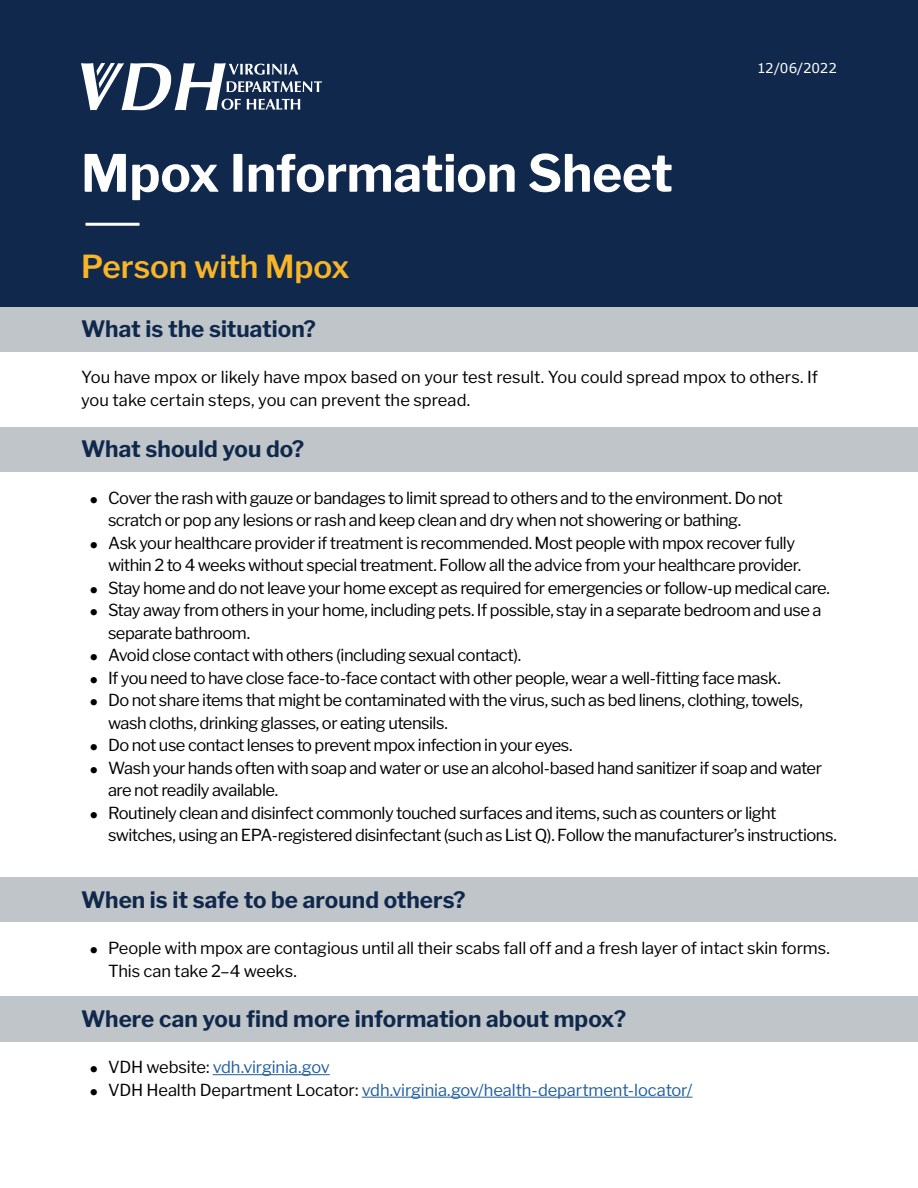
<style>
.page{position:relative;width:918px;height:1188px;background:#fff}
.page>*{position:absolute;margin:0;border:0;box-sizing:border-box;transform-origin:0 0}
.t1{font:700 51px "Libre Franklin";letter-spacing:-.005em;color:#fff}
.t2{font:600 31.5px "Libre Franklin";letter-spacing:-.005em;color:#f7b527}
.t3{font:700 22.5px "Libre Franklin";color:#10284c}
.t4{font:16.5px/22.5px "Libre Franklin";letter-spacing:-.03em;color:#000}
.t5{font:16.5px/22.5px "Libre Franklin";color:#000}
.t6{font:16.5px/22.5px "Libre Franklin";letter-spacing:-.01em;color:#000}
.t7{font:16.5px "Libre Franklin";letter-spacing:-.01em;color:#215e9e}
.t8{font:13.5px "Verdana";letter-spacing:-.015em;color:#fff}
.s1{font-family:"Freight Text Pro"}
.s2{font-family:"Freight Text Pro";color:#000}
.s3{color:#000}
</style>
<div class="page">
<div style="left:0;top:0;width:918px;height:322px;background:#10284c"></div>
<hr style="left:86px;top:223px;width:54px;height:3px;background:#fff">
<hr style="left:213px;top:1074px;width:117px;height:1px;background:#215e9e">
<hr style="left:362px;top:1097px;width:331px;height:1px;background:#215e9e">
<div style="left:0;top:307px;width:918px;height:45px;background:#bfc5c8"></div>
<div style="left:0;top:427px;width:918px;height:45px;background:#bfc5c8"></div>
<div style="left:0;top:878px;width:918px;height:44px;background:#bfc5c8"></div>
<div style="left:0;top:997px;width:918px;height:45px;background:#bfc5c8"></div>
<svg style="left:81px;top:63px;width:241px;height:47px"></svg>
<h1 class="t1" style="left:81px;top:133px;width:593px">Mpox Information Sheet</h1>
<p class="t8" style="left:757px;top:60px;width:82px">12/06/2022</p>
<h2 class="t2" style="left:81px;top:242px;width:270px">Person with Mpox</h2>
<h3 class="t3" style="left:81px;top:311px;width:237px">What is the situation?</h3>
<p class="t5" style="left:81px;top:365px;width:739px">You have mpox or likely have mpox based on your test result. You could spread mpox to others. If you take certain steps, you can prevent the spread.</p>
<h3 class="t3" style="left:81px;top:431px;width:225px">What should you do?</h3>
<p class="t4" style="left:108px;top:485px;width:676px;text-indent:-18px"><span class="s1">•</span> Cover the rash with gauze or bandages to limit spread to others and to the environment. Do not scratch or pop any lesions or rash and keep clean and dry when not showering or bathing.</p>
<p class="t4" style="left:108px;top:530px;width:695px;text-indent:-18px"><span class="s1">•</span> Ask your healthcare provider if treatment is recommended. Most people with mpox recover fully within 2 to 4 weeks without special treatment. Follow all the advice from your healthcare provider.</p>
<p class="t4" style="left:90px;top:575px;width:741px"><span class="s1">•</span> Stay home and do not leave your home except as required for emergencies or follow-up medical care.</p>
<p class="t4" style="left:108px;top:597px;width:715px;text-indent:-18px"><span class="s1">•</span> Stay away from others in your home, including pets. If possible, stay in a separate bedroom and use a separate bathroom.</p>
<p class="t4" style="left:90px;top:642px;width:432px"><span class="s1">•</span> Avoid close contact with others (including sexual contact).</p>
<p class="t4" style="left:90px;top:665px;width:692px"><span class="s1">•</span> If you need to have close face-to-face contact with other people, wear a well-fitting face mask.</p>
<p class="t4" style="left:108px;top:687px;width:696px;text-indent:-18px"><span class="s1">•</span> Do not share items that might be contaminated with the virus, such as bed linens, clothing, towels, wash cloths, drinking glasses, or eating utensils.</p>
<p class="t4" style="left:90px;top:732px;width:484px"><span class="s1">•</span> Do not use contact lenses to prevent mpox infection in your eyes.</p>
<p class="t4" style="left:108px;top:755px;width:716px;text-indent:-18px"><span class="s1">•</span> Wash your hands often with soap and water or use an alcohol-based hand sanitizer if soap and water are not readily available.</p>
<p class="t4" style="left:108px;top:800px;width:730px;text-indent:-18px"><span class="s1">•</span> Routinely clean and disinfect commonly touched surfaces and items, such as counters or light switches, using an EPA-registered disinfectant (such as List Q). Follow the manufacturer’s instructions.</p>
<h3 class="t3" style="left:81px;top:882px;width:386px">When is it safe to be around others?</h3>
<p class="t6" style="left:108px;top:935px;width:723px;text-indent:-18px"><span class="s1">•</span> People with mpox are contagious until all their scabs fall off and a fresh layer of intact skin forms.<br>This can take 2–4 weeks.</p>
<h3 class="t3" style="left:81px;top:1001px;width:547px">Where can you find more information about mpox?</h3>
<p class="t7" style="left:90px;top:1055px;width:241px"><span class="s2">•</span> <span class="s3">VDH website:</span> vdh.virginia.gov</p>
<p class="t7" style="left:90px;top:1077px;width:604px"><span class="s2">•</span> <span class="s3">VDH Health Department Locator:</span> vdh.virginia.gov/health-department-locator/</p>
</div>
